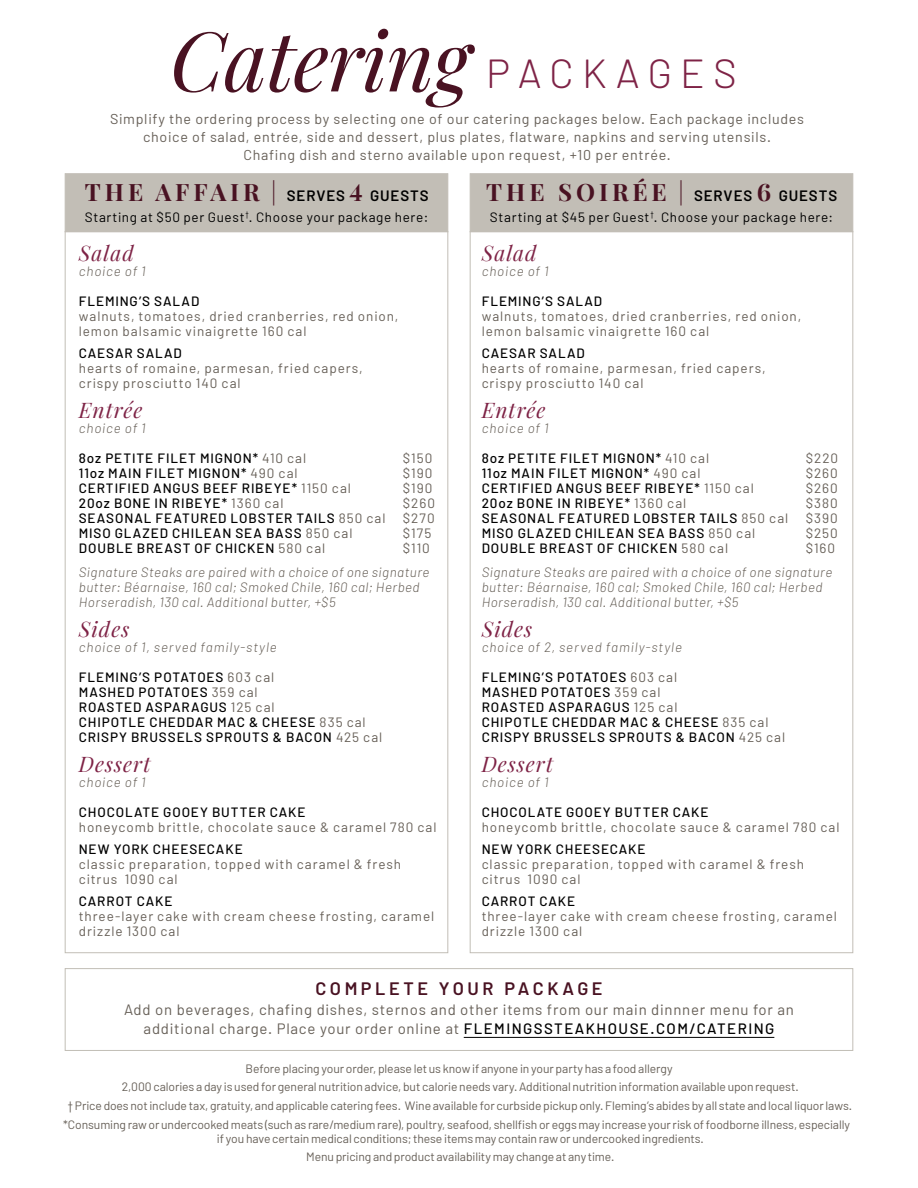
<style>
.page{position:relative;width:918px;height:1188px;background:#fff}
.page>*{position:absolute;margin:0;border:0;box-sizing:border-box;transform-origin:0 0}
.t1{font:italic 82.5px "Playfair Display";letter-spacing:-.01em;color:#491222}
.t2{font:italic 21px "Playfair Display";letter-spacing:.05em;color:#7e2346}
.t3{font:600 18px "Barlow";letter-spacing:.2em;color:#491222}
.t4{font:15px/19.5px "Barlow";letter-spacing:.05em;color:#676058;text-align:center}
.t5{font:600 15px "Barlow";letter-spacing:.06em;color:#000}
.t6{font:14.25px/18px "Barlow";letter-spacing:.05em;color:#676058;text-align:center}
.t7{font:500 13.5px/15px "Barlow";letter-spacing:.065em;color:#000}
.t8{font:13.5px/15px "Barlow";letter-spacing:.07em;color:#676058}
.t9{font:italic 300 13.5px/15px "Barlow";letter-spacing:.035em;color:#676058}
.t10{font:italic 300 13.5px "Barlow";letter-spacing:.065em;color:#676058}
.t11{font:13.5px "Barlow";letter-spacing:.05em;color:#000}
.t12{font:12.15px/18.5px "Barlow";letter-spacing:-.01em;color:#676058;text-align:center}
.s1{font-family:"Barlow";font-weight:300;font-style:normal;font-size:40.5px;color:#7e2346}
.s2{font-family:"Playfair Display";font-weight:700;font-size:24px;color:#491222}
.s3{font-family:"Playfair Display";font-weight:400;font-size:24px;color:#491222}
.s4{font-weight:400;color:#676058}
.s5{font-weight:500;color:#000}
</style>
<div class="page">
<div style="left:65px;top:968px;width:788px;height:83px;border:1px solid #c2beb6"></div>
<div style="left:65px;top:173px;width:383px;height:59px;background:#c2beb6;border:1px solid #c2beb6"></div>
<div style="left:470px;top:173px;width:383px;height:59px;background:#c2beb6;border:1px solid #c2beb6"></div>
<hr style="left:464px;top:1037px;width:310px;height:1px;background:#000">
<h1 class="t1" style="left:170px;top:-4px;width:568px">Catering <span class="s1">PACKAGES</span></h1>
<p class="t6" style="left:110px;top:110px;width:696px">Simplify the ordering process by selecting one of our catering packages below. Each package includes choice of salad, entrée, side and dessert, plus plates, flatware, napkins and serving utensils.<br>Chafing dish and sterno available upon request, +10 per entrée.</p>
<p class="t5" style="left:85px;top:187px;width:346px"><span class="s2">THE AFFAIR</span> <span class="s3">|</span> SERVES <span class="s2">4</span> GUESTS</p>
<p class="t5" style="left:486px;top:187px;width:353px"><span class="s2">THE SOIRÉE</span> <span class="s3">|</span> SERVES <span class="s2">6</span> GUESTS</p>
<p class="t11" style="left:85px;top:209px;width:345px">Starting at $50 per Guest<sup>†</sup>. Choose your package here:</p>
<p class="t11" style="left:490px;top:209px;width:345px">Starting at $45 per Guest<sup>†</sup>. Choose your package here:</p>
<h2 class="t2" style="left:79px;top:237px;width:56px">Salad</h2>
<p class="t10" style="left:79px;top:263px;width:68px">choice of 1</p>
<p class="t7" style="left:79px;top:294px;width:122px">FLEMING’S SALAD</p>
<p class="t8" style="left:79px;top:309px;width:321px">walnuts, tomatoes, dried cranberries, red onion, lemon balsamic vinaigrette 160 cal</p>
<p class="t7" style="left:79px;top:346px;width:105px">CAESAR SALAD</p>
<p class="t8" style="left:79px;top:360px;width:286px">hearts of romaine, parmesan, fried capers, crispy prosciutto 140 cal</p>
<h2 class="t2" style="left:79px;top:394px;width:65px">Entrée</h2>
<p class="t10" style="left:79px;top:420px;width:68px">choice of 1</p>
<p class="t7" style="left:79px;top:451px;width:229px">8oz PETITE FILET MIGNON* <span class="s4">410 cal</span></p>
<p class="t8" style="left:403px;top:450px;width:31px">$150</p>
<p class="t7" style="left:79px;top:466px;width:220px">11oz MAIN FILET MIGNON* <span class="s4">490 cal</span></p>
<p class="t8" style="left:403px;top:465px;width:31px">$190</p>
<p class="t7" style="left:79px;top:481px;width:274px">CERTIFIED ANGUS BEEF RIBEYE* <span class="s4">1150 cal</span></p>
<p class="t8" style="left:403px;top:480px;width:31px">$190</p>
<p class="t7" style="left:79px;top:496px;width:206px">20oz BONE IN RIBEYE* <span class="s4">1360 cal</span></p>
<p class="t8" style="left:403px;top:495px;width:34px">$260</p>
<p class="t7" style="left:79px;top:511px;width:308px">SEASONAL FEATURED LOBSTER TAILS <span class="s4">850 cal</span></p>
<p class="t8" style="left:403px;top:510px;width:33px">$270</p>
<p class="t7" style="left:79px;top:526px;width:275px">MISO GLAZED CHILEAN SEA BASS <span class="s4">850 cal</span></p>
<p class="t8" style="left:403px;top:525px;width:30px">$175</p>
<p class="t7" style="left:79px;top:541px;width:248px">DOUBLE BREAST OF CHICKEN <span class="s4">580 cal</span></p>
<p class="t8" style="left:403px;top:540px;width:29px">$110</p>
<p class="t9" style="left:79px;top:564px;width:352px">Signature Steaks are paired with a choice of one signature butter: Béarnaise, 160 cal; Smoked Chile, 160 cal; Herbed<br>Horseradish, 130 cal. Additional butter, +$5</p>
<h2 class="t2" style="left:79px;top:613px;width:52px">Sides</h2>
<p class="t10" style="left:79px;top:639px;width:200px">choice of 1, served family-style</p>
<p class="t7" style="left:79px;top:670px;width:305px">FLEMING’S POTATOES <span class="s4">603 cal<br></span>MASHED POTATOES <span class="s4">359 cal<br></span>ROASTED ASPARAGUS <span class="s4">125 cal<br></span>CHIPOTLE CHEDDAR MAC &amp; CHEESE <span class="s4">835 cal<br></span>CRISPY BRUSSELS SPROUTS &amp; BACON <span class="s4">425 cal</span></p>
<h2 class="t2" style="left:79px;top:748px;width:73px">Dessert</h2>
<p class="t10" style="left:79px;top:774px;width:68px">choice of 1</p>
<p class="t7" style="left:79px;top:805px;width:228px">CHOCOLATE GOOEY BUTTER CAKE</p>
<p class="t8" style="left:79px;top:819px;width:359px">honeycomb brittle, chocolate sauce &amp; caramel 780 cal</p>
<p class="t7" style="left:79px;top:841px;width:166px">NEW YORK CHEESECAKE</p>
<p class="t8" style="left:79px;top:856px;width:324px">classic preparation, topped with caramel &amp; fresh citrus 1090 cal</p>
<p class="t7" style="left:79px;top:893px;width:95px">CARROT CAKE</p>
<p class="t8" style="left:79px;top:908px;width:357px">three-layer cake with cream cheese frosting, caramel drizzle 1300 cal</p>
<h2 class="t2" style="left:482px;top:237px;width:56px">Salad</h2>
<p class="t10" style="left:482px;top:263px;width:68px">choice of 1</p>
<p class="t7" style="left:482px;top:294px;width:122px">FLEMING’S SALAD</p>
<p class="t8" style="left:482px;top:309px;width:321px">walnuts, tomatoes, dried cranberries, red onion, lemon balsamic vinaigrette 160 cal</p>
<p class="t7" style="left:482px;top:346px;width:105px">CAESAR SALAD</p>
<p class="t8" style="left:482px;top:360px;width:286px">hearts of romaine, parmesan, fried capers, crispy prosciutto 140 cal</p>
<h2 class="t2" style="left:482px;top:394px;width:65px">Entrée</h2>
<p class="t10" style="left:482px;top:420px;width:68px">choice of 1</p>
<p class="t7" style="left:482px;top:451px;width:229px">8oz PETITE FILET MIGNON* <span class="s4">410 cal</span></p>
<p class="t8" style="left:806px;top:450px;width:34px">$220</p>
<p class="t7" style="left:482px;top:466px;width:220px">11oz MAIN FILET MIGNON* <span class="s4">490 cal</span></p>
<p class="t8" style="left:806px;top:465px;width:34px">$260</p>
<p class="t7" style="left:482px;top:481px;width:274px">CERTIFIED ANGUS BEEF RIBEYE* <span class="s4">1150 cal</span></p>
<p class="t8" style="left:806px;top:480px;width:34px">$260</p>
<p class="t7" style="left:482px;top:496px;width:206px">20oz BONE IN RIBEYE* <span class="s4">1360 cal</span></p>
<p class="t8" style="left:806px;top:495px;width:34px">$380</p>
<p class="t7" style="left:482px;top:511px;width:308px">SEASONAL FEATURED LOBSTER TAILS <span class="s4">850 cal</span></p>
<p class="t8" style="left:806px;top:510px;width:34px">$390</p>
<p class="t7" style="left:482px;top:526px;width:275px">MISO GLAZED CHILEAN SEA BASS <span class="s4">850 cal</span></p>
<p class="t8" style="left:806px;top:525px;width:34px">$250</p>
<p class="t7" style="left:482px;top:541px;width:248px">DOUBLE BREAST OF CHICKEN <span class="s4">580 cal</span></p>
<p class="t8" style="left:806px;top:540px;width:31px">$160</p>
<p class="t9" style="left:482px;top:564px;width:352px">Signature Steaks are paired with a choice of one signature butter: Béarnaise, 160 cal; Smoked Chile, 160 cal; Herbed<br>Horseradish, 130 cal. Additional butter, +$5</p>
<h2 class="t2" style="left:482px;top:613px;width:52px">Sides</h2>
<p class="t10" style="left:482px;top:639px;width:202px">choice of 2, served family-style</p>
<p class="t7" style="left:482px;top:670px;width:305px">FLEMING’S POTATOES <span class="s4">603 cal<br></span>MASHED POTATOES <span class="s4">359 cal<br></span>ROASTED ASPARAGUS <span class="s4">125 cal<br></span>CHIPOTLE CHEDDAR MAC &amp; CHEESE <span class="s4">835 cal<br></span>CRISPY BRUSSELS SPROUTS &amp; BACON <span class="s4">425 cal</span></p>
<h2 class="t2" style="left:482px;top:748px;width:73px">Dessert</h2>
<p class="t10" style="left:482px;top:774px;width:68px">choice of 1</p>
<p class="t7" style="left:482px;top:805px;width:228px">CHOCOLATE GOOEY BUTTER CAKE</p>
<p class="t8" style="left:482px;top:819px;width:359px">honeycomb brittle, chocolate sauce &amp; caramel 780 cal</p>
<p class="t7" style="left:482px;top:841px;width:166px">NEW YORK CHEESECAKE</p>
<p class="t8" style="left:482px;top:856px;width:324px">classic preparation, topped with caramel &amp; fresh citrus 1090 cal</p>
<p class="t7" style="left:482px;top:893px;width:95px">CARROT CAKE</p>
<p class="t8" style="left:482px;top:908px;width:357px">three-layer cake with cream cheese frosting, caramel drizzle 1300 cal</p>
<h3 class="t3" style="left:315px;top:978px;width:289px">COMPLETE YOUR PACKAGE</h3>
<p class="t4" style="left:124px;top:999px;width:671px">Add on beverages, chafing dishes, sternos and other items from our main dinnner menu for an additional charge. Place your order online at <span class="s5">FLEMINGSSTEAKHOUSE.COM/CATERING</span></p>
<p class="t12" style="left:63px;top:1059px;width:791px">Before placing your order, please let us know if anyone in your party has a food allergy<br>2,000 calories a day is used for general nutrition advice, but calorie needs vary. Additional nutrition information available upon request.<br>† Price does not include tax, gratuity, and applicable catering fees. Wine available for curbside pickup only. Fleming’s abides by all state and local liquor laws. *Consuming raw or undercooked meats (such as rare/medium rare), poultry, seafood, shellfish or eggs may increase your risk of foodborne illness, especially</p>
<p class="t12" style="left:217px;top:1129px;width:488px">if you have certain medical conditions; these items may contain raw or undercooked ingredients.<br>Menu pricing and product availability may change at any time.</p>
</div>
